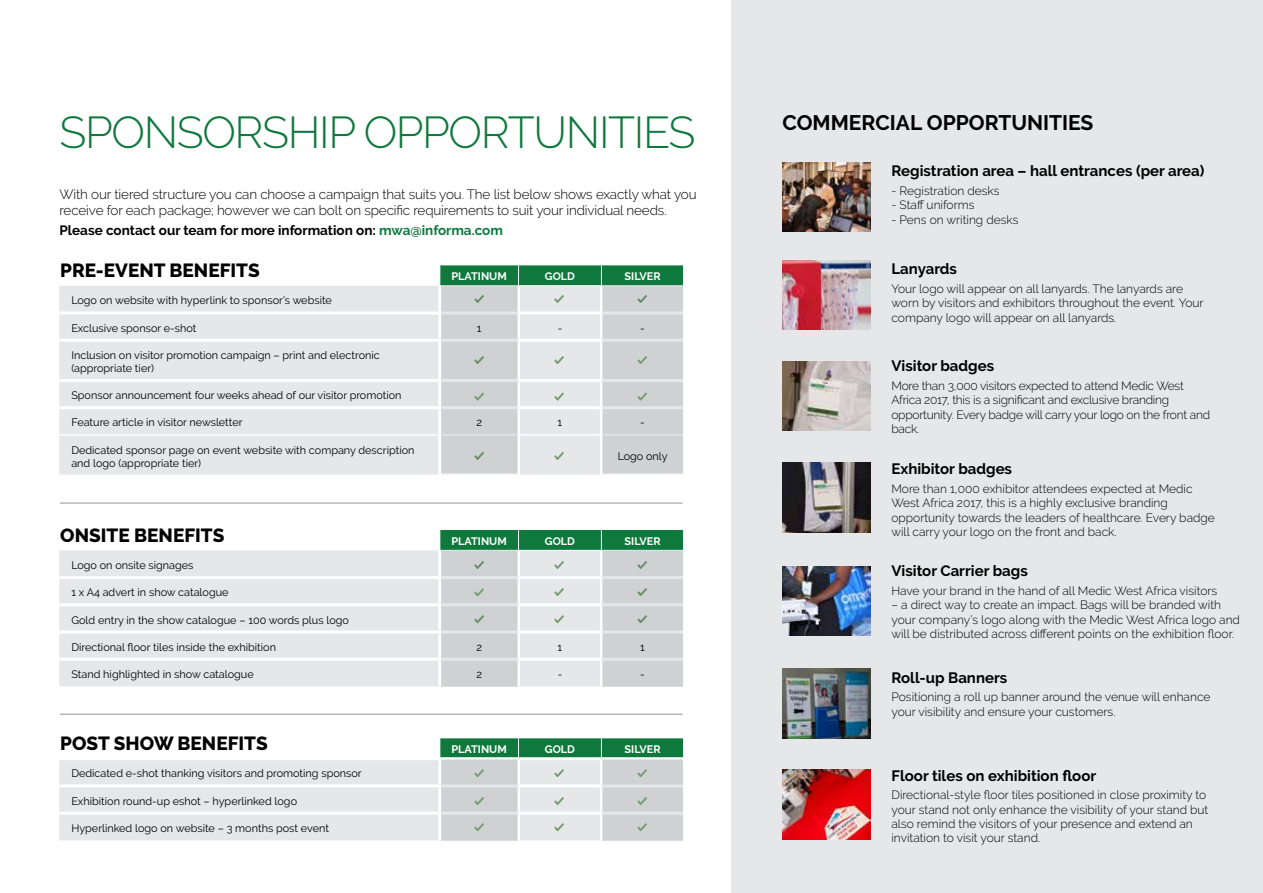
<style>
.page{position:relative;width:1263px;height:893px;background:#fff}
.page>*{position:absolute;margin:0;border:0;box-sizing:border-box;transform-origin:0 0}
.t1{font:300 44.55px "Raleway";letter-spacing:-.03em;color:#0f793d}
.t2{font:700 21px "Raleway";color:#000}
.t3{font:800 19.05px "Raleway";color:#000}
.t4{font:700 15px "Raleway";color:#000}
.t5{font:300 13.5px/16.2px "Raleway";letter-spacing:-.01em;color:#000}
.t6{font:700 13.5px "Raleway";color:#000}
.t7{font:300 12px/14.4px "Raleway";color:#000}
.t8{font:300 12px/14.4px "Raleway";letter-spacing:-.02em;color:#000}
.t9{font:10.8px/13px "Raleway";color:#000}
.t10{font:700 10.8px "Raleway";color:#fff}
.s1{color:#0f793d}
</style>
<div class="page">
<div style="left:731px;top:0;width:532px;height:893px;background:#e6e7e8"></div>
<img style="left:782px;top:162px;width:88px;height:70px">
<img style="left:782px;top:361px;width:88px;height:69px">
<img style="left:782px;top:566px;width:88px;height:70px">
<img style="left:782px;top:463px;width:88px;height:69px">
<img style="left:782px;top:669px;width:88px;height:69px">
<img style="left:782px;top:770px;width:88px;height:69px">
<img style="left:782px;top:260px;width:88px;height:70px">
<div style="left:59px;top:760px;width:379px;height:80px;background:#e6e7e8"></div>
<hr style="left:59px;top:784px;width:381px;height:3px;background:#fff">
<hr style="left:59px;top:812px;width:381px;height:3px;background:#fff">
<svg style="left:440px;top:738px;width:244px;height:102px;background:#b4c9bf"></svg>
<div style="left:59px;top:550px;width:379px;height:136px;background:#e6e7e8"></div>
<hr style="left:59px;top:576px;width:381px;height:3px;background:#fff">
<hr style="left:59px;top:603px;width:381px;height:3px;background:#fff">
<hr style="left:59px;top:630px;width:381px;height:3px;background:#fff">
<hr style="left:59px;top:658px;width:381px;height:3px;background:#fff">
<svg style="left:440px;top:529px;width:244px;height:157px;background:#c0cfc9"></svg>
<hr style="left:60px;top:503px;width:623px;height:1px;background:#939598">
<hr style="left:60px;top:714px;width:623px;height:1px;background:#939598">
<div style="left:59px;top:286px;width:624px;height:188px;background:#e6e7e8"></div>
<hr style="left:58px;top:434px;width:380px;height:2px;background:#fff">
<hr style="left:520px;top:434px;width:80px;height:2px;background:#fff">
<hr style="left:438px;top:286px;width:3px;height:25px;background:#fff">
<hr style="left:59px;top:311px;width:381px;height:3px;background:#fff">
<hr style="left:438px;top:314px;width:3px;height:25px;background:#fff">
<hr style="left:59px;top:339px;width:381px;height:3px;background:#fff">
<hr style="left:440px;top:339px;width:78px;height:3px;background:#fff">
<hr style="left:438px;top:342px;width:3px;height:37px;background:#fff">
<hr style="left:518px;top:339px;width:83px;height:3px;background:#fff">
<hr style="left:517px;top:342px;width:3px;height:37px;background:#fff">
<hr style="left:601px;top:339px;width:82px;height:3px;background:#fff">
<hr style="left:600px;top:342px;width:3px;height:37px;background:#fff">
<hr style="left:59px;top:379px;width:381px;height:3px;background:#fff">
<hr style="left:440px;top:379px;width:78px;height:3px;background:#fff">
<hr style="left:438px;top:382px;width:3px;height:24px;background:#fff">
<hr style="left:518px;top:379px;width:83px;height:3px;background:#fff">
<hr style="left:517px;top:382px;width:3px;height:24px;background:#fff">
<hr style="left:601px;top:379px;width:82px;height:3px;background:#fff">
<hr style="left:600px;top:382px;width:3px;height:24px;background:#fff">
<hr style="left:59px;top:406px;width:381px;height:3px;background:#fff">
<hr style="left:440px;top:406px;width:78px;height:3px;background:#fff">
<hr style="left:438px;top:409px;width:3px;height:26px;background:#fff">
<hr style="left:518px;top:406px;width:83px;height:3px;background:#fff">
<hr style="left:517px;top:409px;width:3px;height:26px;background:#fff">
<hr style="left:601px;top:406px;width:82px;height:3px;background:#fff">
<hr style="left:600px;top:409px;width:3px;height:26px;background:#fff">
<hr style="left:438px;top:435px;width:3px;height:39px;background:#fff">
<hr style="left:517px;top:435px;width:3px;height:39px;background:#fff">
<hr style="left:600px;top:435px;width:3px;height:39px;background:#fff">
<svg style="left:552px;top:354px;width:14px;height:12px"></svg>
<svg style="left:552px;top:450px;width:14px;height:12px"></svg>
<svg style="left:440px;top:265px;width:244px;height:74px;background:#7cb294"></svg>
<svg style="left:441px;top:285px;width:77px;height:188px;background:#d0d2d4"></svg>
<svg style="left:602px;top:285px;width:81px;height:188px;background:#d0d2d4"></svg>
<svg style="left:635px;top:354px;width:14px;height:12px"></svg>
<svg style="left:472px;top:390px;width:14px;height:13px"></svg>
<svg style="left:552px;top:390px;width:14px;height:13px"></svg>
<svg style="left:635px;top:390px;width:14px;height:13px"></svg>
<h1 class="t1" style="left:60px;top:106px;width:637px">SPONSORSHIP OPPORTUNITIES</h1>
<p class="t5" style="left:60px;top:186px;width:639px">With our tiered structure you can choose a campaign that suits you. The list below shows exactly what you receive for each package; however we can bolt on specific requirements to suit your individual needs.</p>
<p class="t6" style="left:60px;top:223px;width:445px">Please contact our team for more information on: <span class="s1">mwa@informa.com</span></p>
<h3 class="t3" style="left:60px;top:260px;width:201px">PRE-EVENT BENEFITS</h3>
<p class="t10" style="left:451px;top:270px;width:57px">PLATINUM</p>
<p class="t10" style="left:545px;top:270px;width:32px">GOLD</p>
<p class="t10" style="left:624px;top:270px;width:37px">SILVER</p>
<p class="t9" style="left:71px;top:294px;width:262px">Logo on website with hyperlink to sponsor’s website</p>
<p class="t9" style="left:71px;top:321px;width:127px">Exclusive sponsor e-shot</p>
<p class="t9" style="left:477px;top:321px;width:6px">1</p>
<p class="t9" style="left:558px;top:321px;width:6px">-</p>
<p class="t9" style="left:640px;top:321px;width:6px">-</p>
<p class="t9" style="left:71px;top:349px;width:310px">Inclusion on visitor promotion campaign – print and electronic (appropriate tier)</p>
<p class="t9" style="left:71px;top:389px;width:332px">Sponsor announcement four weeks ahead of our visitor promotion</p>
<p class="t9" style="left:71px;top:416px;width:173px">Feature article in visitor newsletter</p>
<p class="t9" style="left:476px;top:416px;width:7px">2</p>
<p class="t9" style="left:558px;top:416px;width:6px">1</p>
<p class="t9" style="left:640px;top:416px;width:6px">-</p>
<p class="t9" style="left:71px;top:443px;width:345px">Dedicated sponsor page on event website with company description and logo (appropriate tier)</p>
<p class="t9" style="left:618px;top:450px;width:52px">Logo only</p>
<h3 class="t3" style="left:60px;top:524px;width:166px">ONSITE BENEFITS</h3>
<p class="t10" style="left:451px;top:535px;width:57px">PLATINUM</p>
<p class="t10" style="left:545px;top:535px;width:32px">GOLD</p>
<p class="t10" style="left:624px;top:535px;width:37px">SILVER</p>
<p class="t9" style="left:71px;top:559px;width:124px">Logo on onsite signages</p>
<p class="t9" style="left:71px;top:586px;width:159px">1 x A4 advert in show catalogue</p>
<p class="t9" style="left:71px;top:613px;width:279px">Gold entry in the show catalogue – 100 words plus logo</p>
<p class="t9" style="left:71px;top:640px;width:206px">Directional floor tiles inside the exhibition</p>
<p class="t9" style="left:476px;top:640px;width:7px">2</p>
<p class="t9" style="left:558px;top:640px;width:6px">1</p>
<p class="t9" style="left:640px;top:640px;width:6px">1</p>
<p class="t9" style="left:71px;top:668px;width:184px">Stand highlighted in show catalogue</p>
<p class="t9" style="left:476px;top:668px;width:7px">2</p>
<p class="t9" style="left:558px;top:668px;width:6px">-</p>
<p class="t9" style="left:640px;top:668px;width:6px">-</p>
<h3 class="t3" style="left:60px;top:733px;width:209px">POST SHOW BENEFITS</h3>
<p class="t9" style="left:71px;top:767px;width:292px">Dedicated e-shot thanking visitors and promoting sponsor</p>
<p class="t9" style="left:71px;top:794px;width:227px">Exhibition round-up eshot – hyperlinked logo</p>
<p class="t9" style="left:71px;top:821px;width:259px">Hyperlinked logo on website – 3 months post event</p>
<p class="t10" style="left:451px;top:743px;width:57px">PLATINUM</p>
<p class="t10" style="left:545px;top:743px;width:32px">GOLD</p>
<p class="t10" style="left:624px;top:743px;width:37px">SILVER</p>
<h2 class="t2" style="left:782px;top:110px;width:312px">COMMERCIAL OPPORTUNITIES</h2>
<p class="t4" style="left:891px;top:163px;width:315px">Registration area – hall entrances (per area)</p>
<p class="t7" style="left:891px;top:184px;width:110px">- Registration desks</p>
<p class="t7" style="left:891px;top:198px;width:85px">- Staff uniforms</p>
<p class="t7" style="left:891px;top:212px;width:129px">- Pens on writing desks</p>
<p class="t4" style="left:891px;top:261px;width:67px">Lanyards</p>
<p class="t7" style="left:891px;top:282px;width:314px">Your logo will appear on all lanyards. The lanyards are worn by visitors and exhibitors throughout the event. Your company logo will appear on all lanyards.</p>
<p class="t4" style="left:891px;top:357px;width:104px">Visitor badges</p>
<p class="t8" style="left:891px;top:378px;width:320px">More than 3,000 visitors expected to attend Medic West Africa 2017, this is a significant and exclusive branding opportunity. Every badge will carry your logo on the front and back.</p>
<p class="t4" style="left:891px;top:460px;width:122px">Exhibitor badges</p>
<p class="t7" style="left:891px;top:481px;width:325px">More than 1,000 exhibitor attendees expected at Medic West Africa 2017, this is a highly exclusive branding opportunity towards the leaders of healthcare. Every badge will carry your logo on the front and back.</p>
<p class="t4" style="left:891px;top:562px;width:138px">Visitor Carrier bags</p>
<p class="t7" style="left:891px;top:583px;width:327px">Have your brand in the hand of all Medic West Africa visitors</p>
<p class="t7" style="left:891px;top:598px;width:350px">– a direct way to create an impact. Bags will be branded with your company’s logo along with the Medic West Africa logo and will be distributed across different points on the exhibition floor.</p>
<p class="t4" style="left:891px;top:669px;width:117px">Roll-up Banners</p>
<p class="t7" style="left:891px;top:690px;width:320px">Positioning a roll up banner around the venue will enhance your visibility and ensure your customers.</p>
<p class="t4" style="left:891px;top:767px;width:206px">Floor tiles on exhibition floor</p>
<p class="t7" style="left:891px;top:788px;width:318px">Directional-style floor tiles positioned in close proximity to your stand not only enhance the visibility of your stand but also remind the visitors of your presence and extend an invitation to visit your stand.</p>
</div>
